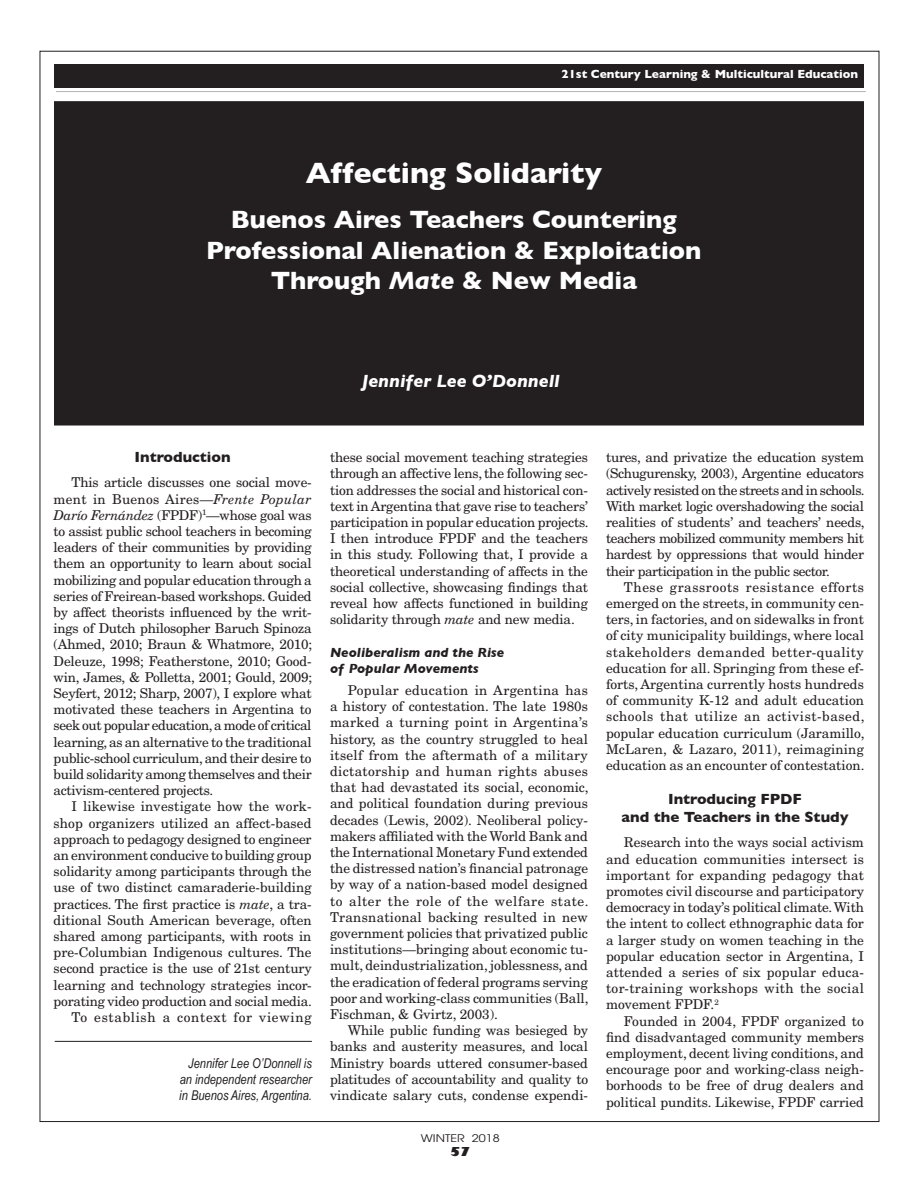
<style>
.page{position:relative;width:918px;height:1188px;background:#fff}
.page>*{position:absolute;margin:0;border:0;box-sizing:border-box;transform-origin:0 0}
.t1{font:700 30px "Gill Sans";color:#fff}
.t2{font:700 25.5px/30.6px "Gill Sans";color:#fff;text-align:center}
.t3{font:italic 700 18px "Gill Sans";color:#fff}
.t4{font:700 15px/18px "Gill Sans";color:#231f20;text-align:center}
.t5{font:13.5px/16.2px "New Century Schlbk";letter-spacing:-.005em;color:#231f20;text-align:justify}
.t6{font:italic 13.5px/16.2px "Arial Narrow";color:#231f20;text-align:justify}
.t7{font:italic 700 13.5px/16.2px "Gill Sans";color:#231f20}
.t8{font:700 12px "Gill Sans";color:#fff}
.t9{font:800 12px "Gill Sans";color:#231f20}
.t10{font:10.5px "Avant Garde";color:#231f20;scale:1.2 1}
.s1{font-style:italic}
</style>
<div class="page">
<div style="left:54px;top:64px;width:810px;height:23px;background:#231f20"></div>
<hr style="left:56px;top:91px;width:810px;height:1px;background:#b4b5b8">
<div style="left:55px;top:102px;width:808px;height:323px;background:#231f20"></div>
<div style="left:54px;top:101px;width:810px;height:325px;border:2px solid #231f20"></div>
<hr style="left:55px;top:1041px;width:257px;height:1px;background:#231f20">
<p class="t8" style="left:562px;top:64px;width:298px">21st Century Learning &amp; Multicultural Education</p>
<h1 class="t1" style="left:306px;top:149px;width:298px">Affecting Solidarity</h1>
<h2 class="t2" style="left:206px;top:204px;width:497px">Buenos Aires Teachers Countering<br>Professional Alienation &amp; Exploitation<br>Through <span class="s1">Mate</span> &amp; New Media</h2>
<h3 class="t3" style="left:362px;top:371px;width:199px">Jennifer Lee O’Donnell</h3>
<p class="t4" style="left:135px;top:448px;width:98px">Introduction</p>
<p class="t5" style="left:54px;top:474px;width:260px;text-indent:18px">This article discusses one social move&shy;ment in Buenos Aires—<span class="s1">Frente Popular Darío Fernández</span> (FPDF)<sup>1</sup>—whose goal was to assist public school teachers in becoming leaders of their communities by providing them an opportunity to learn about social mobilizing and popular education through a series of Freirean-based workshops. Guided by affect theorists influenced by the writ&shy;ings of Dutch philosopher Baruch Spinoza (Ahmed, 2010; Braun &amp; Whatmore, 2010; Deleuze, 1998; Featherstone, 2010; Good&shy;win, James, &amp; Polletta, 2001; Gould, 2009; Seyfert, 2012; Sharp, 2007), I explore what motivated these teachers in Argentina to seek out popular education, a mode of critical learning, as an alternative to the traditional public-school curriculum, and their desire to build solidarity among themselves and their activism-centered projects.</p>
<p class="t5" style="left:54px;top:798px;width:260px;text-align:right">I likewise investigate how the work&shy;shop organizers utilized an affect-based approach to pedagogy designed to engineer an environment conducive to building group solidarity among participants through the use of two distinct camaraderie-building practices. The first practice is <span class="s1">mate</span>, a tra&shy;ditional South American beverage, often shared among participants, with roots in pre-Columbian Indigenous cultures. The second practice is the use of 21st century learning and technology strategies incor&shy;porating video production and social media.<br>To establish a context for viewing</p>
<p class="t6" style="left:179px;top:1055px;width:134px;text-indent:9px">Jennifer Lee O’Donnell is an independent researcher in Buenos Aires, Argentina.</p>
<p class="t5" style="left:330px;top:449px;width:260px">these social movement teaching strategies through an affective lens, the following sec&shy;tion addresses the social and historical con&shy;text in Argentina that gave rise to teachers’ participation in popular education projects.<br>I then introduce FPDF and the teachers in this study. Following that, I provide a theoretical understanding of affects in the social collective, showcasing findings that reveal how affects functioned in building solidarity through <span class="s1">mate</span> and new media.</p>
<p class="t7" style="left:330px;top:644px;width:176px">Neoliberalism and the Rise of Popular Movements</p>
<p class="t5" style="left:330px;top:682px;width:260px;text-indent:18px">Popular education in Argentina has a history of contestation. The late 1980s marked a turning point in Argentina’s history, as the country struggled to heal itself from the aftermath of a military dictatorship and human rights abuses that had devastated its social, economic, and political foundation during previous decades (Lewis, 2002). Neoliberal policy&shy;makers affiliated with the World Bank and the International Monetary Fund extended the distressed nation’s financial patronage by way of a nation-based model designed to alter the role of the welfare state.<br>Transnational backing resulted in new government policies that privatized public institutions—bringing about economic tu&shy;mult, deindustrialization, joblessness, and the eradication of federal programs serving poor and working-class communities (Ball, Fischman, &amp; Gvirtz, 2003).</p>
<p class="t5" style="left:330px;top:1022px;width:260px;text-indent:18px">While public funding was besieged by banks and austerity measures, and local Ministry boards uttered consumer-based platitudes of accountability and quality to vindicate salary cuts, condense expendi-</p>
<p class="t10" style="left:421px;top:1132px;width:67px">WINTER 2018</p>
<p class="t9" style="left:450px;top:1142px;width:22px">57</p>
<p class="t5" style="left:606px;top:449px;width:260px">tures, and privatize the education system (Schugurensky, 2003), Argentine educators actively resisted on the streets and in schools.<br>With market logic overshadowing the social realities of students’ and teachers’ needs, teachers mobilized community members hit hardest by oppressions that would hinder their participation in the public sector.</p>
<p class="t5" style="left:606px;top:579px;width:260px;text-indent:18px">These grassroots resistance efforts emerged on the streets, in community cen&shy;ters, in factories, and on sidewalks in front of city municipality buildings, where local stakeholders demanded better-quality education for all. Springing from these ef&shy;forts, Argentina currently hosts hundreds of community K-12 and adult education schools that utilize an activist-based, popular education curriculum (Jaramillo, McLaren, &amp; Lazaro, 2011), reimagining education as an encounter of contestation.</p>
<p class="t4" style="left:621px;top:790px;width:229px">Introducing FPDF<br>and the Teachers in the Study</p>
<p class="t5" style="left:606px;top:834px;width:260px;text-indent:18px">Research into the ways social activism and education communities intersect is important for expanding pedagogy that promotes civil discourse and participatory democracy in today’s political climate. With the intent to collect ethnographic data for a larger study on women teaching in the popular education sector in Argentina, I attended a series of six popular educa&shy;tor-training workshops with the social movement FPDF.<sup>2</sup></p>
<p class="t5" style="left:606px;top:1013px;width:260px;text-indent:18px">Founded in 2004, FPDF organized to find disadvantaged community members employment, decent living conditions, and encourage poor and working-class neigh&shy;borhoods to be free of drug dealers and political pundits. Likewise, FPDF carried</p>
</div>
